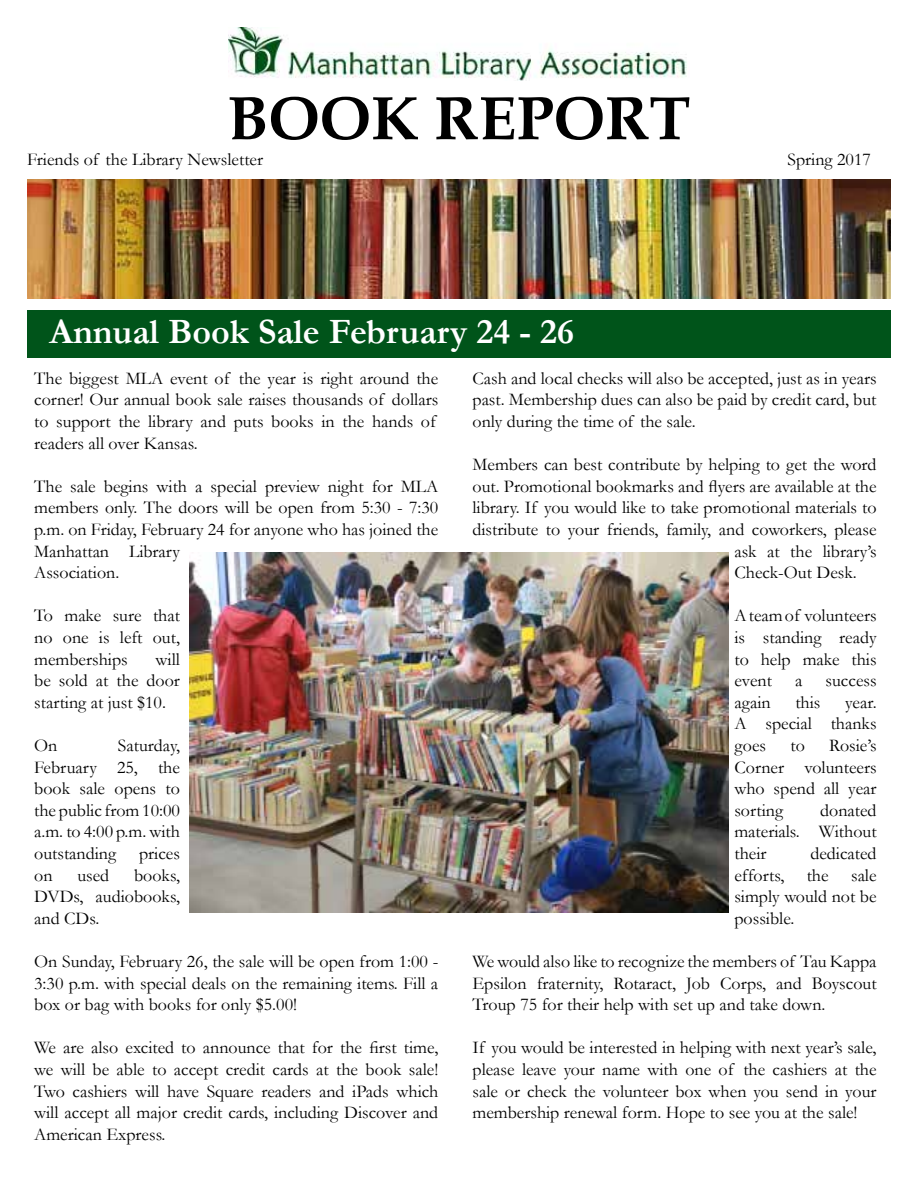
<style>
.page{position:relative;width:918px;height:1188px;background:#fff}
.page>*{position:absolute;margin:0;border:0;box-sizing:border-box;transform-origin:0 0}
.t1{font:700 61.5px "Book Antiqua";color:#000}
.t2{font:700 36px "Garamond";color:#fff}
.t3{font:18px/21.6px "Garamond";color:#000;text-align:justify}
</style>
<div class="page">
<div style="left:27px;top:310px;width:864px;height:48px;background:#00541a"></div>
<img style="left:27px;top:179px;width:864px;height:120px">
<img style="left:229px;top:27px;width:458px;height:54px">
<img style="left:189px;top:553px;width:540px;height:360px">
<h1 class="t1" style="left:228px;top:82px;width:464px">BOOK REPORT</h1>
<p class="t3" style="left:27px;top:150px;width:238px">Friends of the Library Newsletter</p>
<p class="t3" style="left:787px;top:150px;width:85px">Spring 2017</p>
<h2 class="t2" style="left:50px;top:320px;width:526px">Annual Book Sale February 24 - 26</h2>
<p class="t3" style="left:472px;top:369px;width:406px">Cash and local checks will also be accepted, just as in years past. Membership dues can also be paid by credit card, but only during the time of the sale.</p>
<p class="t3" style="left:472px;top:456px;width:406px">Members can best contribute by helping to get the word</p>
<p class="t3" style="left:472px;top:475px;width:406px">out. Promotional bookmarks and flyers are available at the</p>
<p class="t3" style="left:472px;top:499px;width:406px">library. If you would like to take promotional materials to</p>
<p class="t3" style="left:472px;top:521px;width:406px">distribute to your friends, family, and coworkers, please</p>
<p class="t3" style="left:734px;top:542px;width:144px">ask at the library’s</p>
<p class="t3" style="left:734px;top:564px;width:124px">Check-Out Desk.</p>
<p class="t3" style="left:734px;top:607px;width:144px">A team of volunteers is standing ready to help make this event</p>
<p class="t3" style="left:34px;top:369px;width:406px;text-align:left">The biggest MLA event of the year is right around the corner! Our annual book sale raises thousands of dollars to support the library and puts books in the hands of readers all over Kansas.</p>
<p class="t3" style="left:34px;top:477px;width:406px;text-align:left">The sale begins with a special preview night for MLA members only. The doors will be open from 5:30 - 7:30 p.m. on Friday, February 24 for anyone who has joined the Manhattan Library<br>Association.</p>
<p class="t3" style="left:34px;top:607px;width:147px">To make sure that no one is left out, memberships</p>
<p class="t3" style="left:34px;top:650px;width:147px;text-indent:121px">will be sold at the door starting at just $10.</p>
<p class="t3" style="left:34px;top:737px;width:25px">On</p>
<p class="t3" style="left:795px;top:672px;width:9px">a</p>
<p class="t3" style="left:826px;top:672px;width:53px">success</p>
<p class="t3" style="left:734px;top:693px;width:38px">again</p>
<p class="t3" style="left:795px;top:693px;width:27px">this</p>
<p class="t3" style="left:734px;top:693px;width:144px;text-indent:111px">year.<br>A special thanks goes</p>
<p class="t3" style="left:34px;top:737px;width:147px;text-indent:84px">Saturday, February 25, the book sale opens to the public from 10:00 a.m. to 4:00 p.m. with outstanding</p>
<p class="t3" style="left:734px;top:737px;width:144px;text-indent:95px">Rosie’s Corner volunteers who spend all year sorting</p>
<p class="t3" style="left:791px;top:737px;width:16px">to</p>
<p class="t3" style="left:734px;top:801px;width:144px;text-indent:86px">donated materials. Without their</p>
<p class="t3" style="left:734px;top:845px;width:144px;text-indent:76px">dedicated efforts, the sale simply would not be possible.</p>
<p class="t3" style="left:472px;top:953px;width:406px">We would also like to recognize the members of Tau Kappa Epsilon fraternity, Rotaract, Job Corps, and Boyscout Troup 75 for their help with set up and take down.</p>
<p class="t3" style="left:472px;top:1039px;width:406px">If you would be interested in helping with next year’s sale, please leave your name with one of the cashiers at the sale or check the volunteer box when you send in your membership renewal form. Hope to see you at the sale!</p>
<p class="t3" style="left:139px;top:845px;width:42px">prices</p>
<p class="t3" style="left:34px;top:866px;width:147px;text-indent:100px">books, DVDs, audiobooks, and CDs.</p>
<p class="t3" style="left:34px;top:953px;width:406px">On Sunday, February 26, the sale will be open from 1:00 - 3:30 p.m. with special deals on the remaining items. Fill a box or bag with books for only $5.00!</p>
<p class="t3" style="left:34px;top:1036px;width:406px">We are also excited to announce that for the first time, we will be able to accept credit cards at the book sale!<br>Two cashiers will have Square readers and iPads which will accept all major credit cards, including Discover and American Express.</p>
<p class="t3" style="left:34px;top:866px;width:20px">on</p>
<p class="t3" style="left:77px;top:866px;width:33px">used</p>
</div>
